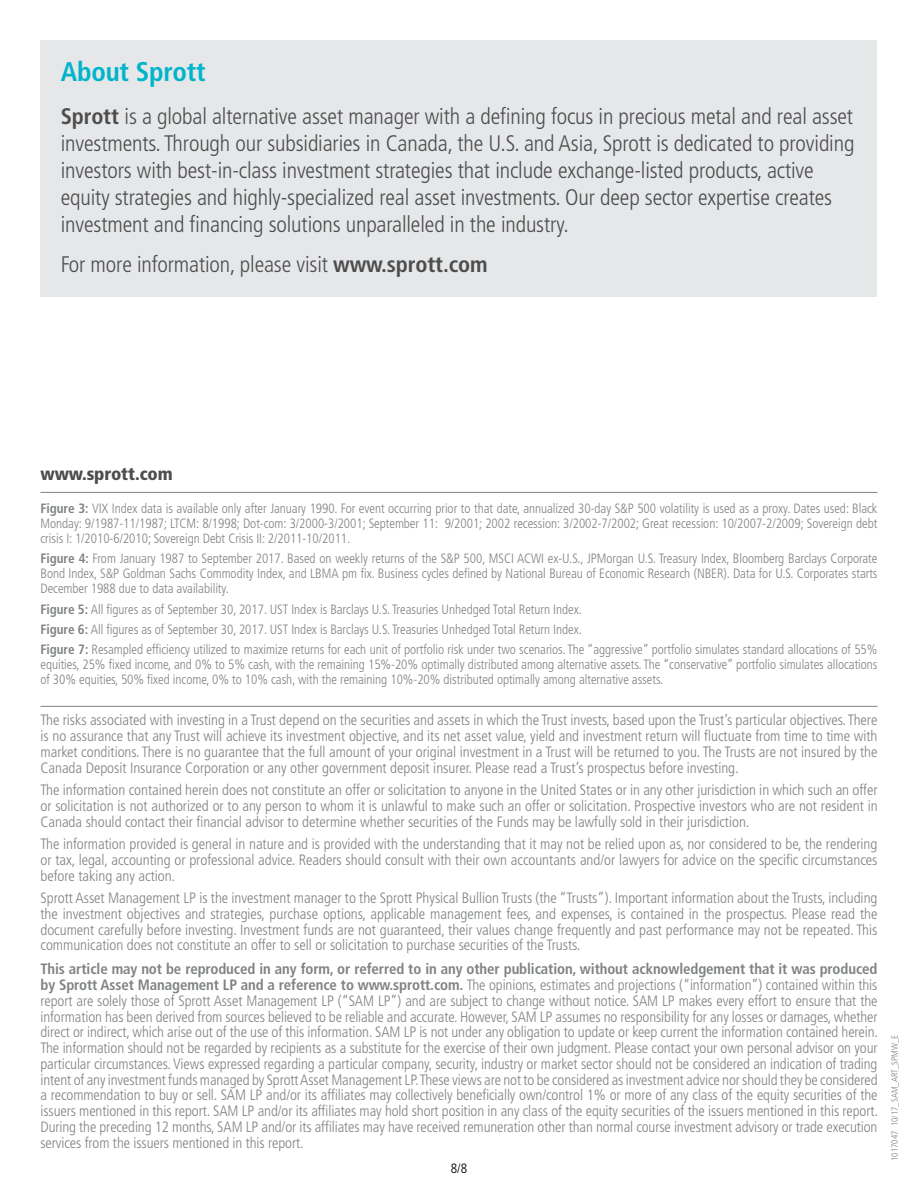
<style>
.page{position:relative;width:918px;height:1188px;background:#fff}
.page>*{position:absolute;margin:0;border:0;box-sizing:border-box;transform-origin:0 0}
.t1{font:700 condensed 27px "Frutiger LT Std";letter-spacing:-.005em;color:#00b4cb}
.t2{font:300 condensed 22.5px/27px "Frutiger LT Std";letter-spacing:-.005em;color:#4d4d4e}
.t3{font:900 condensed 18px "Frutiger LT Std";letter-spacing:-.005em;color:#4d4d4e}
.t4{font:300 condensed 15px/15.8px "Frutiger LT Std";letter-spacing:-.005em;color:#7f8284;text-align:justify}
.t5{font:300 condensed 13.5px/15px "Frutiger LT Std";letter-spacing:-.005em;color:#7f8284;text-align:justify}
.t6{font:300 condensed 13.5px "Frutiger LT Std";color:#000}
.t7{font:300 condensed 9px "Frutiger LT Std";color:#7f8284}
.s1{font-weight:700}
</style>
<div class="page">
<hr style="left:40px;top:492px;width:838px;height:1px;background:#7f8284">
<hr style="left:40px;top:706px;width:838px;height:1px;background:#7f8284">
<div style="left:40px;top:40px;width:838px;height:257px;background:#e5e7e8"></div>
<h1 class="t1" style="left:61px;top:56px;width:146px">About Sprott</h1>
<p class="t2" style="left:61px;top:103px;width:795px"><span class="s1">Sprott</span> is a global alternative asset manager with a defining focus in precious metal and real asset investments. Through our subsidiaries in Canada, the U.S. and Asia, Sprott is dedicated to providing investors with best-in-class investment strategies that include exchange-listed products, active equity strategies and highly-specialized real asset investments. Our deep sector expertise creates investment and financing solutions unparalleled in the industry.</p>
<h2 class="t2" style="left:61px;top:251px;width:428px">For more information, please visit <span class="s1">www.sprott.com</span></h2>
<p class="t3" style="left:40px;top:463px;width:134px">www.sprott.com</p>
<p class="t5" style="left:40px;top:501px;width:839px"><span class="s1">Figure 3:</span> VIX Index data is available only after January 1990. For event occurring prior to that date, annualized 30-day S&amp;P 500 volatility is used as a proxy. Dates used: Black Monday: 9/1987-11/1987; LTCM: 8/1998; Dot-com: 3/2000-3/2001; September 11: 9/2001; 2002 recession: 3/2002-7/2002; Great recession: 10/2007-2/2009; Sovereign debt crisis I: 1/2010-6/2010; Sovereign Debt Crisis II: 2/2011-10/2011.</p>
<p class="t5" style="left:40px;top:551px;width:839px"><span class="s1">Figure 4:</span> From January 1987 to September 2017. Based on weekly returns of the S&amp;P 500, MSCI ACWI ex-U.S., JPMorgan U.S. Treasury Index, Bloomberg Barclays Corporate Bond Index, S&amp;P Goldman Sachs Commodity Index, and LBMA pm fix. Business cycles defined by National Bureau of Economic Research (NBER). Data for U.S. Corporates starts December 1988 due to data availability.</p>
<p class="t5" style="left:40px;top:599px;width:839px;line-height:20.4px;text-align:left"><span class="s1">Figure 5:</span> All figures as of September 30, 2017. UST Index is Barclays U.S. Treasuries Unhedged Total Return Index.<br><span class="s1">Figure 6:</span> All figures as of September 30, 2017. UST Index is Barclays U.S. Treasuries Unhedged Total Return Index.<br><span class="s1">Figure 7:</span> Resampled efficiency utilized to maximize returns for each unit of portfolio risk under two scenarios. The “aggressive” portfolio simulates standard allocations of 55%</p>
<p class="t5" style="left:40px;top:657px;width:839px">equities, 25% fixed income, and 0% to 5% cash, with the remaining 15%-20% optimally distributed among alternative assets. The “conservative” portfolio simulates allocations of 30% equities, 50% fixed income, 0% to 10% cash, with the remaining 10%-20% distributed optimally among alternative assets.</p>
<p class="t4" style="left:40px;top:712px;width:839px">The risks associated with investing in a Trust depend on the securities and assets in which the Trust invests, based upon the Trust’s particular objectives. There is no assurance that any Trust will achieve its investment objective, and its net asset value, yield and investment return will fluctuate from time to time with market conditions. There is no guarantee that the full amount of your original investment in a Trust will be returned to you. The Trusts are not insured by the Canada Deposit Insurance Corporation or any other government deposit insurer. Please read a Trust’s prospectus before investing.</p>
<p class="t4" style="left:40px;top:782px;width:839px">The information contained herein does not constitute an offer or solicitation to anyone in the United States or in any other jurisdiction in which such an offer or solicitation is not authorized or to any person to whom it is unlawful to make such an offer or solicitation. Prospective investors who are not resident in Canada should contact their financial advisor to determine whether securities of the Funds may be lawfully sold in their jurisdiction.</p>
<p class="t4" style="left:40px;top:836px;width:839px">The information provided is general in nature and is provided with the understanding that it may not be relied upon as, nor considered to be, the rendering or tax, legal, accounting or professional advice. Readers should consult with their own accountants and/or lawyers for advice on the specific circumstances before taking any action.</p>
<p class="t4" style="left:40px;top:890px;width:839px">Sprott Asset Management LP is the investment manager to the Sprott Physical Bullion Trusts (the “Trusts”). Important information about the Trusts, including the investment objectives and strategies, purchase options, applicable management fees, and expenses, is contained in the prospectus. Please read the document carefully before investing. Investment funds are not guaranteed, their values change frequently and past performance may not be repeated. This communication does not constitute an offer to sell or solicitation to purchase securities of the Trusts.</p>
<p class="t4" style="left:40px;top:961px;width:839px"><span class="s1">This article may not be reproduced in any form, or referred to in any other publication, without acknowledgement that it was produced by Sprott Asset Management LP and a reference to www.sprott.com.</span> The opinions, estimates and projections (“information”) contained within this report are solely those of Sprott Asset Management LP (“SAM LP”) and are subject to change without notice. SAM LP makes every effort to ensure that the information has been derived from sources believed to be reliable and accurate. However, SAM LP assumes no responsibility for any losses or damages, whether direct or indirect, which arise out of the use of this information. SAM LP is not under any obligation to update or keep current the information contained herein.<br>The information should not be regarded by recipients as a substitute for the exercise of their own judgment. Please contact your own personal advisor on your particular circumstances. Views expressed regarding a particular company, security, industry or market sector should not be considered an indication of trading intent of any investment funds managed by Sprott Asset Management LP. These views are not to be considered as investment advice nor should they be considered a recommendation to buy or sell. SAM LP and/or its affiliates may collectively beneficially own/control 1% or more of any class of the equity securities of the issuers mentioned in this report. SAM LP and/or its affiliates may hold short position in any class of the equity securities of the issuers mentioned in this report.<br>During the preceding 12 months, SAM LP and/or its affiliates may have received remuneration other than normal course investment advisory or trade execution services from the issuers mentioned in this report.</p>
<p class="t6" style="left:451px;top:1160px;width:18px">8/8</p>
<p class="t7" style="left:890px;top:1161px;width:128px;rotate:-90deg">1017047 10/17_SAM_ART_SPMW_E</p>
</div>
